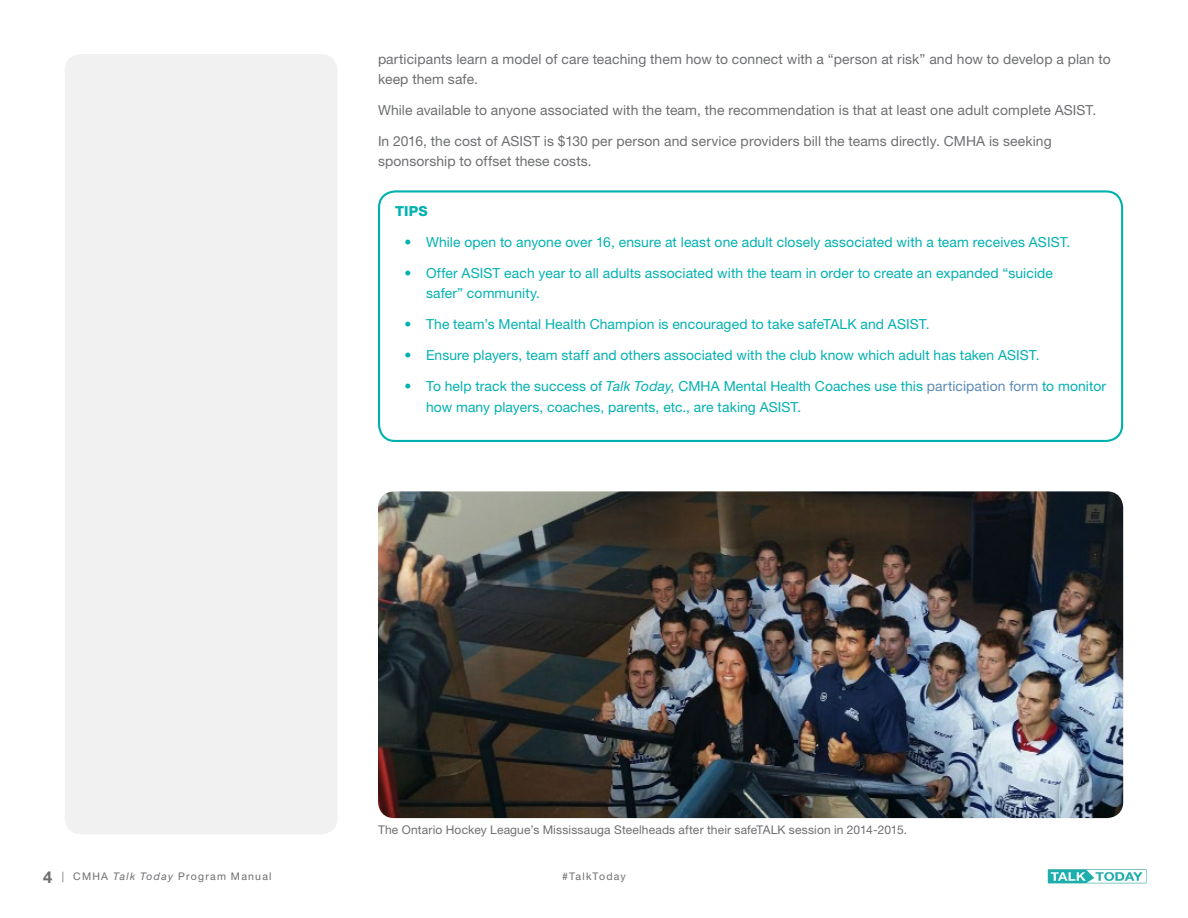
<style>
.page{position:relative;width:1188px;height:918px;background:#fff}
.page>*{position:absolute;margin:0;border:0;box-sizing:border-box;transform-origin:0 0}
.t1{font:13.8px/20.2px "Helvetica Neue LT Std";letter-spacing:.01em;color:#00b1b0}
.t2{font:13.8px/20.2px "Helvetica Neue LT Std";letter-spacing:.01em;color:#6d6e71}
.t3{font:800 13.8px "Helvetica Neue LT Std";color:#00b1b0}
.t4{font:12px "Helvetica Neue LT Std";letter-spacing:.015em;color:#6d6e71}
.t5{font:10.5px "Helvetica Neue LT Std";letter-spacing:.115em;color:#6d6e71}
.s1{font-style:italic}
.s2{color:#5e8ab5}
.s3{font-weight:700;font-size:16.5px}
</style>
<div class="page">
<img style="left:1047px;top:868px;width:100px;height:16px">
<div style="left:65px;top:54px;width:273px;height:780px;background:#f1f1f2;border-radius:16px"></div>
<div style="left:378px;top:190px;width:745px;height:252px;border:2px solid #00b1b0;border-radius:16px"></div>
<img style="left:378px;top:491px;width:745px;height:327px">
<p class="t2" style="left:378px;top:49px;width:734px">participants learn a model of care teaching them how to connect with a “person at risk” and how to develop a plan to keep them safe.</p>
<p class="t2" style="left:378px;top:100px;width:720px">While available to anyone associated with the team, the recommendation is that at least one adult complete ASIST.</p>
<p class="t2" style="left:378px;top:131px;width:675px">In 2016, the cost of ASIST is $130 per person and service providers bill the teams directly. CMHA is seeking sponsorship to offset these costs.</p>
<p class="t3" style="left:395px;top:203px;width:34px">TIPS</p>
<p class="t1" style="left:404px;top:232px;width:668px">• While open to anyone over 16, ensure at least one adult closely associated with a team receives ASIST.</p>
<p class="t1" style="left:426px;top:263px;width:629px;text-indent:-22px">• Offer ASIST each year to all adults associated with the team in order to create an expanded “suicide safer” community.</p>
<p class="t1" style="left:404px;top:314px;width:527px">• The team’s Mental Health Champion is encouraged to take safeTALK and ASIST.</p>
<p class="t1" style="left:404px;top:345px;width:637px">• Ensure players, team staff and others associated with the club know which adult has taken ASIST.</p>
<p class="t1" style="left:426px;top:376px;width:682px;text-indent:-22px">• To help track the success of <span class="s1">Talk Today</span>, CMHA Mental Health Coaches use this <span class="s2">participation form</span> to monitor how many players, coaches, parents, etc., are taking ASIST.</p>
<p class="t4" style="left:378px;top:823px;width:531px">The Ontario Hockey League’s Mississauga Steelheads after their safeTALK session in 2014-2015.</p>
<p class="t5" style="left:43px;top:870px;width:230px"><span class="s3">4</span> | CMHA <span class="s1">Talk Today</span> Program Manual</p>
<p class="t5" style="left:562px;top:870px;width:65px">#TalkToday</p>
</div>
